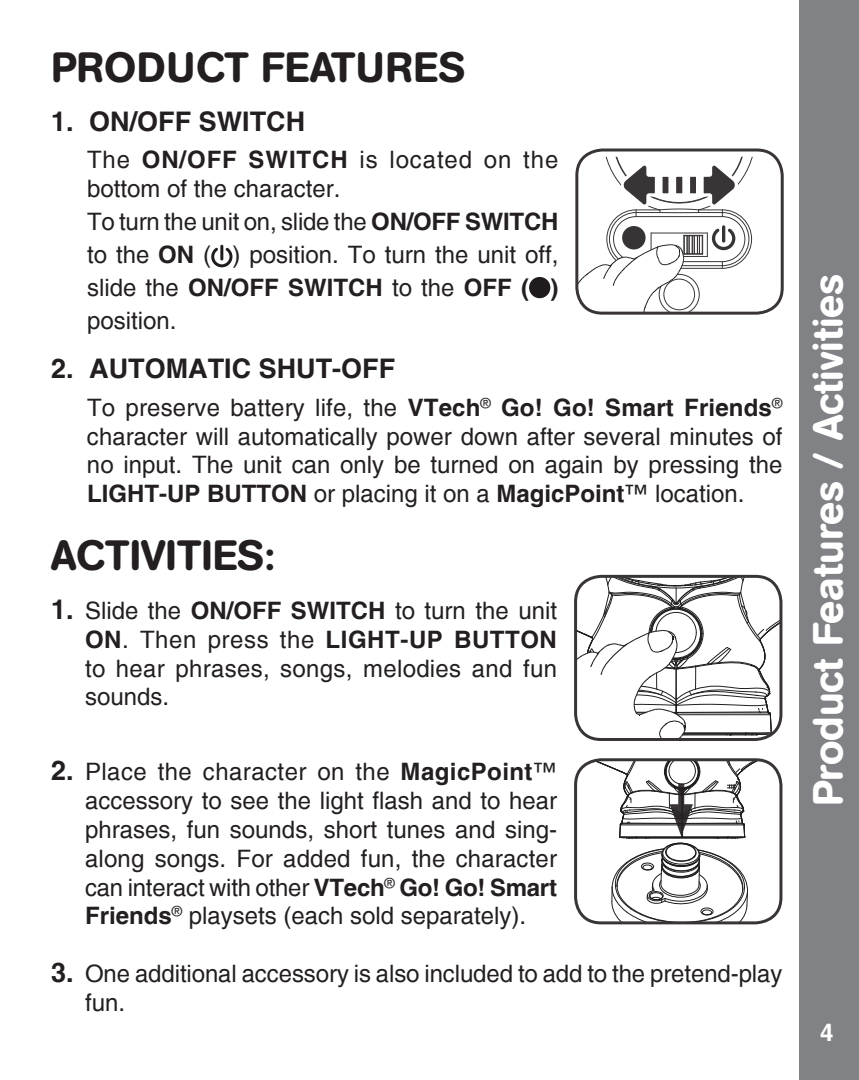
<style>
.page{position:relative;width:859px;height:1080px;background:#fff}
.page>*{position:absolute;margin:0;border:0;box-sizing:border-box;transform-origin:0 0}
.t1{font:500 42px "AG Book Rounded";color:#fff}
.t2{font:500 42px "AG Book Rounded";letter-spacing:.02em;color:#231f20}
.t3{font:500 42px "AG Book Rounded";color:#231f20}
.t4{font:700 27px "Helvetica";color:#231f20}
.t5{font:24px/28.8px "Helvetica";color:#231f20;text-align:justify}
.t6{font:700 24px "Helvetica";color:#231f20}
.t7{font:700 24px "Helvetica";color:#fff}
.s1{font-weight:700}
.s2{font-weight:700;font-size:27px}
</style>
<div class="page">
<div style="left:800px;top:0;width:59px;height:1080px;background:#808285"></div>
<hr style="left:220px;top:245px;width:3px;height:15px;background:#201c1d">
<svg style="left:211px;top:248px;width:21px;height:19px"></svg>
<svg style="left:577px;top:576px;width:204px;height:164px"></svg>
<div style="left:574px;top:575px;width:208px;height:166px;border:3px solid #231f20;border-radius:26px"></div>
<div style="left:574px;top:758px;width:208px;height:166px;border:3px solid #231f20;border-radius:26px"></div>
<svg style="left:590px;top:760px;width:178px;height:163px"></svg>
<svg style="left:578px;top:157px;width:203px;height:154px"></svg>
<div style="left:575px;top:149px;width:209px;height:166px;border:3px solid #231f20;border-radius:26px"></div>
<svg style="left:529px;top:277px;width:22px;height:22px"></svg>
<h1 class="t2" style="left:51px;top:42px;width:416px">PRODUCT FEATURES</h1>
<p class="t4" style="left:51px;top:105px;width:256px">1. ON/OFF SWITCH</p>
<p class="t5" style="left:87px;top:146px;width:473px">The <span class="s1">ON/OFF SWITCH</span> is located on the bottom of the character.</p>
<p class="t5" style="left:87px;top:205px;width:473px;line-height:33px">To turn the unit on, slide the <span class="s1">ON/OFF SWITCH </span>to the <span class="s1">ON</span> ( ) position. To turn the unit off, slide the <span class="s1">ON/OFF SWITCH</span> to the <span class="s1">OFF ( ) </span>position.</p>
<p class="t4" style="left:51px;top:352px;width:346px">2. AUTOMATIC SHUT-OFF</p>
<p class="t5" style="left:87px;top:393px;width:697px">To preserve battery life, the <span class="s1">VTech</span><sup>®</sup> <span class="s1">Go! Go! Smart Friends</span><sup>® </sup>character will automatically power down after several minutes of no input. The unit can only be turned on again by pressing the</p>
<p class="t6" style="left:87px;top:479px;width:16px">light</p>
<p class="t6" style="left:159px;top:479px;width:66px">-up button</p>
<p class="t5" style="left:314px;top:480px;width:432px">or placing it on a <span class="s1">MagicPoint</span>™ location.</p>
<h1 class="t3" style="left:51px;top:530px;width:225px">ACTIVITIES:</h1>
<p class="t5" style="left:85px;top:596px;width:473px;text-indent:-34px"><span class="s2">1.</span> Slide the <span class="s1">ON/OFF SWITCH</span> to turn the unit <span class="s1">ON</span>. Then press the <span class="s1">LIGHT-UP BUTTON </span>to hear phrases, songs, melodies and fun sounds.</p>
<p class="t5" style="left:85px;top:758px;width:474px;text-indent:-34px"><span class="s2">2.</span> Place the character on the <span class="s1">MagicPoint</span>™ accessory to see the light flash and to hear phrases, fun sounds, short tunes and sing&shy;along songs. For added fun, the character can interact with other <span class="s1">VTech</span><sup>®</sup> <span class="s1">Go! Go! Smart Friends</span><sup>®</sup> playsets (each sold separately).</p>
<p class="t5" style="left:85px;top:960px;width:699px;text-indent:-34px"><span class="s2">3.</span> One additional accessory is also included to add to the pretend-play fun.</p>
<h1 class="t1" style="left:804px;top:806px;width:534px;rotate:-90deg">Product Features / Activities</h1>
<p class="t7" style="left:820px;top:1018px;width:15px">4</p>
</div>
